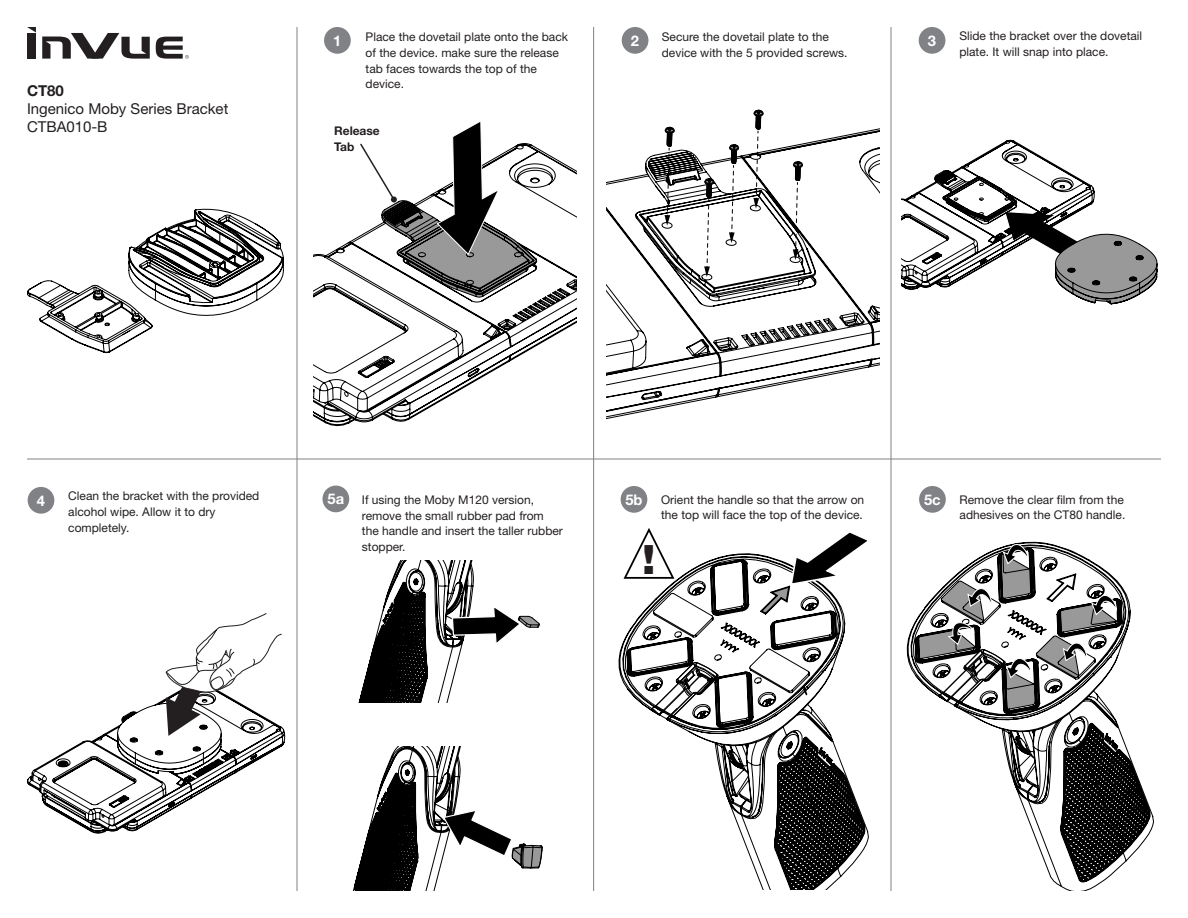
<style>
.page{position:relative;width:1188px;height:918px;background:#fff}
.page>*{position:absolute;margin:0;border:0;box-sizing:border-box;transform-origin:0 0}
.t1{font:900 40.5px "Helvetica Neue LT Std";color:#231f20}
.t2{font:15px "Helvetica Neue LT Std";color:#231f20}
.t3{font:700 15px "Helvetica Neue LT Std";color:#231f20}
.t4{font:700 14.7px "Helvetica Neue LT Std";color:#fff}
.t5{font:12px/15.8px "Helvetica Neue LT Std";color:#231f20}
.t6{font:700 12px/15.8px "Helvetica Neue LT Std";color:#231f20}
</style>
<div class="page">
<hr style="left:27px;top:459px;width:1134px;height:1px;background:#808285">
<hr style="left:297px;top:27px;width:1px;height:864px;background:#808285">
<hr style="left:593px;top:27px;width:1px;height:864px;background:#808285">
<hr style="left:891px;top:27px;width:1px;height:864px;background:#808285">
<div style="left:28px;top:33px;width:8px;height:26px;background:#231f20"></div>
<svg style="left:42px;top:33px;width:108px;height:26px"></svg>
<svg style="left:27px;top:27px;width:9px;height:5px"></svg>
<svg style="left:156px;top:37px;width:33px;height:22px"></svg>
<svg style="left:27px;top:209px;width:257px;height:144px"></svg>
<div style="left:324px;top:27px;width:27px;height:27px;background:#808285;border-radius:50%"></div>
<svg style="left:313px;top:147px;width:264px;height:279px"></svg>
<div style="left:28px;top:487px;width:26px;height:27px;background:#808285;border-radius:50%"></div>
<div style="left:919px;top:27px;width:26px;height:27px;background:#808285;border-radius:50%"></div>
<svg style="left:902px;top:140px;width:255px;height:164px"></svg>
<div style="left:622px;top:27px;width:26px;height:27px;background:#808285;border-radius:50%"></div>
<svg style="left:606px;top:126px;width:273px;height:294px"></svg>
<svg style="left:753px;top:110px;width:11px;height:99px"></svg>
<svg style="left:665px;top:127px;width:10px;height:99px"></svg>
<svg style="left:729px;top:144px;width:10px;height:99px"></svg>
<svg style="left:704px;top:178px;width:10px;height:99px"></svg>
<svg style="left:793px;top:161px;width:10px;height:99px"></svg>
<svg style="left:27px;top:613px;width:258px;height:220px"></svg>
<svg style="left:359px;top:121px;width:178px;height:176px"></svg>
<div style="left:919px;top:486px;width:27px;height:27px;background:#808285;border-radius:50%"></div>
<svg style="left:907px;top:581px;width:247px;height:310px"></svg>
<svg style="left:919px;top:541px;width:199px;height:168px"></svg>
<svg style="left:619px;top:642px;width:250px;height:248px"></svg>
<div style="left:621px;top:486px;width:26px;height:27px;background:#808285;border-radius:50%"></div>
<svg style="left:623px;top:528px;width:246px;height:194px"></svg>
<div style="left:323px;top:486px;width:26px;height:26px;background:#808285;border-radius:50%"></div>
<svg style="left:352px;top:746px;width:191px;height:145px"></svg>
<svg style="left:358px;top:560px;width:182px;height:143px"></svg>
<p class="t3" style="left:27px;top:81px;width:38px">CT80</p>
<p class="t2" style="left:27px;top:100px;width:203px">Ingenico Moby Series Bracket</p>
<p class="t2" style="left:27px;top:118px;width:82px">CTBA010-B</p>
<p class="t4" style="left:333px;top:31px;width:10px">1</p>
<p class="t5" style="left:366px;top:29px;width:204px">Place the dovetail plate onto the back of the device. make sure the release tab faces towards the top of the device.</p>
<p class="t6" style="left:334px;top:123px;width:47px">Release<br>Tab</p>
<p class="t4" style="left:631px;top:31px;width:10px">2</p>
<p class="t5" style="left:662px;top:29px;width:169px">Secure the dovetail plate to the</p>
<p class="t5" style="left:662px;top:44px;width:187px">device with the 5 provided screws.</p>
<p class="t4" style="left:928px;top:31px;width:10px">3</p>
<p class="t5" style="left:959px;top:28px;width:184px">Slide the bracket over the dovetail plate. It will snap into place.</p>
<p class="t4" style="left:37px;top:491px;width:10px">4</p>
<p class="t5" style="left:68px;top:488px;width:193px">Clean the bracket with the provided alcohol wipe. Allow it to dry completely.</p>
<p class="t4" style="left:328px;top:490px;width:18px">5a</p>
<p class="t5" style="left:362px;top:492px;width:202px">If using the Moby M120 version, remove the small rubber pad from the handle and insert the taller rubber stopper.</p>
<p class="t4" style="left:625px;top:490px;width:19px">5b</p>
<p class="t5" style="left:661px;top:491px;width:205px">Orient the handle so that the arrow on the top will face the top of the device.</p>
<p class="t1" style="left:643px;top:536px;width:14px">!</p>
<p class="t4" style="left:924px;top:490px;width:18px">5c</p>
<p class="t5" style="left:960px;top:491px;width:167px">Remove the clear film from the adhesives on the CT80 handle.</p>
</div>
